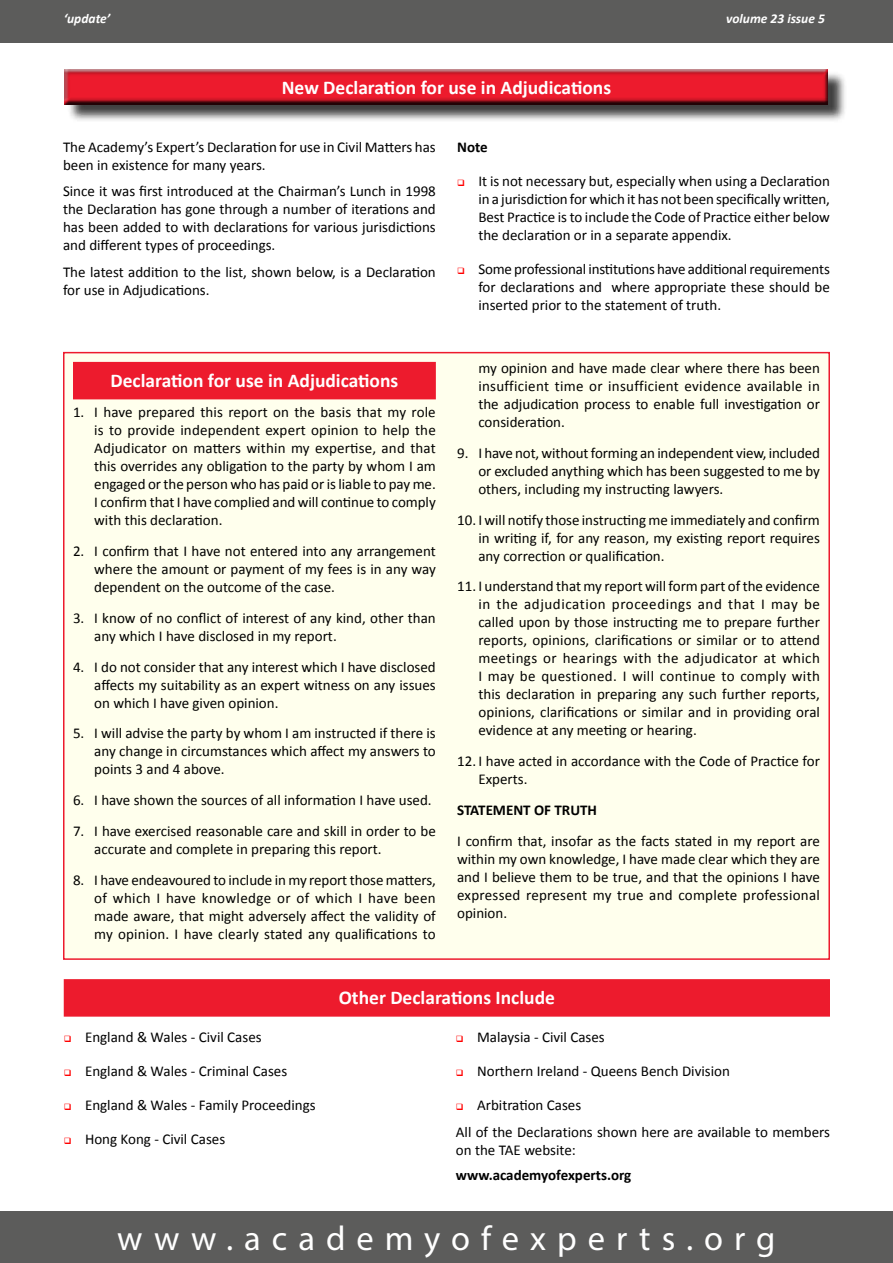
<style>
.page{position:relative;width:893px;height:1263px;background:#fff}
.page>*{position:absolute;margin:0;border:0;box-sizing:border-box;transform-origin:0 0}
.t1{font:34.5px "Myriad Pro";letter-spacing:.32em;color:#fff}
.t2{font:700 19.5px "Calibri";color:#fff}
.t3{font:15px/18px "Calibri";color:#000;text-align:justify}
.t4{font:700 15px "Calibri";color:#000}
.t5{font:italic 700 13.5px "Calibri";color:#fff}
</style>
<div class="page">
<div style="left:0;top:0;width:893px;height:43px;background:#5c5c5b"></div>
<div style="left:0;top:1212px;width:893px;height:51px;background:#5c5c5b"></div>
<div style="left:67px;top:71px;width:780px;height:52px;background:#000;opacity:.75"></div>
<div style="left:63px;top:68px;width:765px;height:38px;background:#000;opacity:.75"></div>
<div style="left:64px;top:353px;width:765px;height:606px;background:#ffffed"></div>
<div style="left:73px;top:362px;width:363px;height:37px;background:#ed1b2d"></div>
<div style="left:64px;top:979px;width:766px;height:38px;background:#ed1b2d"></div>
<p class="t5" style="left:64px;top:9px;width:48px">‘update’</p>
<p class="t5" style="left:726px;top:9px;width:100px">volume 23 issue 5</p>
<h2 class="t2" style="left:282px;top:74px;width:331px">New Declaration for use in Adjudications</h2>
<p class="t3" style="left:63px;top:137px;width:374px">The Academy’s Expert’s Declaration for use in Civil Matters has been in existence for many years.</p>
<p class="t3" style="left:63px;top:182px;width:374px">Since it was first introduced at the Chairman’s Lunch in 1998 the Declaration has gone through a number of iterations and has been added to with declarations for various jurisdictions and different types of proceedings.</p>
<p class="t3" style="left:63px;top:262px;width:374px">The latest addition to the list, shown below, is a Declaration for use in Adjudications.</p>
<h2 class="t2" style="left:110px;top:366px;width:289px">Declaration for use in Adjudications</h2>
<p class="t3" style="left:94px;top:403px;width:343px;text-indent:-21px">1. I have prepared this report on the basis that my role is to provide independent expert opinion to help the Adjudicator on matters within my expertise, and that this overrides any obligation to the party by whom I am engaged or the person who has paid or is liable to pay me.<br>I confirm that I have complied and will continue to comply with this declaration.</p>
<p class="t3" style="left:94px;top:542px;width:343px;text-indent:-21px">2. I confirm that I have not entered into any arrangement where the amount or payment of my fees is in any way dependent on the outcome of the case.</p>
<p class="t3" style="left:94px;top:608px;width:343px;text-indent:-21px">3. I know of no conflict of interest of any kind, other than any which I have disclosed in my report.</p>
<p class="t3" style="left:94px;top:657px;width:343px;text-indent:-21px">4. I do not consider that any interest which I have disclosed affects my suitability as an expert witness on any issues on which I have given opinion.</p>
<p class="t3" style="left:94px;top:724px;width:343px;text-indent:-21px">5. I will advise the party by whom I am instructed if there is any change in circumstances which affect my answers to points 3 and 4 above.</p>
<p class="t3" style="left:73px;top:791px;width:360px">6. I have shown the sources of all information I have used.</p>
<p class="t3" style="left:94px;top:821px;width:343px;text-indent:-21px">7. I have exercised reasonable care and skill in order to be accurate and complete in preparing this report.</p>
<p class="t3" style="left:94px;top:870px;width:343px;text-indent:-21px">8. I have endeavoured to include in my report those matters, of which I have knowledge or of which I have been made aware, that might adversely affect the validity of my opinion. I have clearly stated any qualifications to</p>
<p class="t4" style="left:457px;top:136px;width:32px">Note</p>
<p class="t3" style="left:478px;top:171px;width:353px">It is not necessary but, especially when using a Declaration in a jurisdiction for which it has not been specifically written, Best Practice is to include the Code of Practice either below the declaration or in a separate appendix.</p>
<p class="t3" style="left:478px;top:259px;width:353px">Some professional institutions have additional requirements for declarations and where appropriate these should be inserted prior to the statement of truth.</p>
<p class="t3" style="left:478px;top:359px;width:343px">my opinion and have made clear where there has been insufficient time or insufficient evidence available in the adjudication process to enable full investigation or consideration.</p>
<p class="t3" style="left:478px;top:443px;width:343px;text-indent:-21px">9. I have not, without forming an independent view, included or excluded anything which has been suggested to me by others, including my instructing lawyers.</p>
<p class="t3" style="left:478px;top:510px;width:343px;text-indent:-21px">10. I will notify those instructing me immediately and confirm in writing if, for any reason, my existing report requires any correction or qualification.</p>
<p class="t3" style="left:478px;top:577px;width:343px;text-indent:-21px">11. I understand that my report will form part of the evidence in the adjudication proceedings and that I may be called upon by those instructing me to prepare further reports, opinions, clarifications or similar or to attend meetings or hearings with the adjudicator at which I may be questioned. I will continue to comply with this declaration in preparing any such further reports, opinions, clarifications or similar and in providing oral evidence at any meeting or hearing.</p>
<p class="t3" style="left:478px;top:752px;width:343px;text-indent:-21px">12. I have acted in accordance with the Code of Practice for<br>Experts.</p>
<p class="t4" style="left:457px;top:799px;width:141px">STATEMENT OF TRUTH</p>
<p class="t3" style="left:457px;top:831px;width:364px">I confirm that, insofar as the facts stated in my report are within my own knowledge, I have made clear which they are and I believe them to be true, and that the opinions I have expressed represent my true and complete professional opinion.</p>
<p class="t3" style="left:85px;top:1028px;width:178px">England &amp; Wales - Civil Cases</p>
<p class="t3" style="left:85px;top:1062px;width:204px">England &amp; Wales - Criminal Cases</p>
<p class="t3" style="left:85px;top:1096px;width:232px">England &amp; Wales - Family Proceedings</p>
<p class="t3" style="left:85px;top:1130px;width:142px">Hong Kong - Civil Cases</p>
<h2 class="t2" style="left:339px;top:983px;width:218px">Other Declarations Include</h2>
<p class="t3" style="left:477px;top:1028px;width:129px">Malaysia - Civil Cases</p>
<p class="t3" style="left:477px;top:1062px;width:254px">Northern Ireland - Queens Bench Division</p>
<p class="t3" style="left:456px;top:1091px;width:376px;line-height:26.5px;text-indent:21px">Arbitration Cases<br>All of the Declarations shown here are available to members</p>
<p class="t3" style="left:456px;top:1140px;width:121px">on the TAE website:</p>
<p class="t4" style="left:456px;top:1164px;width:177px">www.academyofexperts.org</p>
<h1 class="t1" style="left:117px;top:1217px;width:660px">www.academyofexperts.org</h1>
</div>
